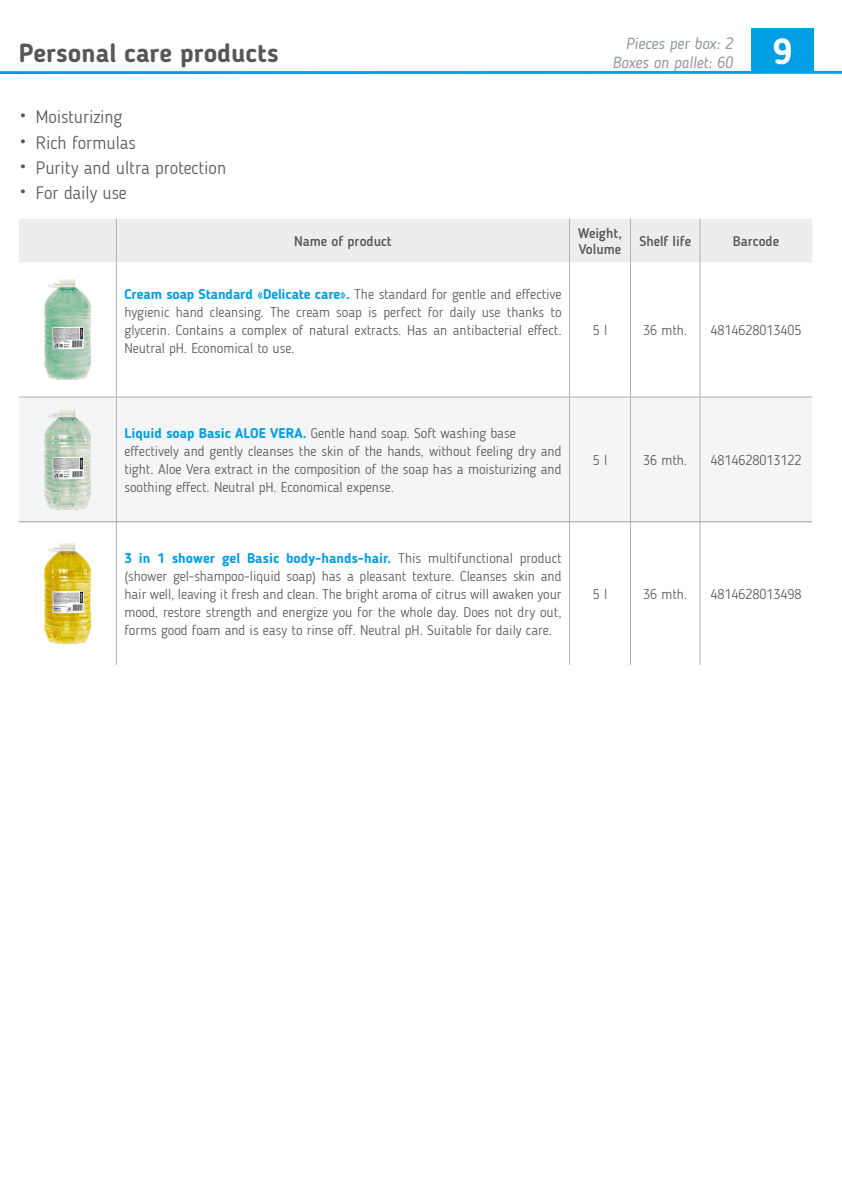
<style>
.page{position:relative;width:842px;height:1191px;background:#fff}
.page>*{position:absolute;margin:0;border:0;box-sizing:border-box;transform-origin:0 0}
.t1{font:700 36px "Blogger Sans";color:#fff}
.t2{font:700 26px "Blogger Sans";color:#575756}
.t3{font:300 18px "Blogger Sans";color:#585756}
.t4{font:italic 16px/19.2px "Blogger Sans";color:#91989c;text-align:right}
.t5{font:300 14px/18px "Blogger Sans";color:#585756;text-align:justify}
.t6{font:300 14px "Blogger Sans";color:#575756}
.t7{font:500 14px/16.8px "Blogger Sans";color:#575756}
.s1{font-size:28px}
.s2{font-weight:700;color:#009fe3}
</style>
<div class="page">
<hr style="left:0;top:71px;width:842px;height:3px;background:#009fe3">
<div style="left:751px;top:28px;width:63px;height:44px;background:#009fe3"></div>
<div style="left:19px;top:219px;width:793px;height:43px;background:#ededed"></div>
<div style="left:19px;top:398px;width:793px;height:123px;background:#f4f5f6"></div>
<hr style="left:116px;top:262px;width:1px;height:135px;background:#b3b2b2">
<hr style="left:569px;top:262px;width:1px;height:135px;background:#b3b2b2">
<hr style="left:630px;top:262px;width:1px;height:135px;background:#b3b2b2">
<hr style="left:700px;top:262px;width:1px;height:135px;background:#b3b2b2">
<hr style="left:19px;top:397px;width:97px;height:1px;background:#b3b2b2">
<hr style="left:116px;top:397px;width:453px;height:1px;background:#b3b2b2">
<hr style="left:116px;top:397px;width:1px;height:124px;background:#b3b2b2">
<hr style="left:569px;top:397px;width:61px;height:1px;background:#b3b2b2">
<hr style="left:569px;top:397px;width:1px;height:124px;background:#b3b2b2">
<hr style="left:630px;top:397px;width:70px;height:1px;background:#b3b2b2">
<hr style="left:630px;top:397px;width:1px;height:124px;background:#b3b2b2">
<hr style="left:700px;top:397px;width:112px;height:1px;background:#b3b2b2">
<hr style="left:700px;top:397px;width:1px;height:124px;background:#b3b2b2">
<hr style="left:116px;top:522px;width:1px;height:143px;background:#b3b2b2">
<hr style="left:569px;top:522px;width:1px;height:143px;background:#b3b2b2">
<hr style="left:630px;top:522px;width:1px;height:143px;background:#b3b2b2">
<hr style="left:700px;top:522px;width:1px;height:143px;background:#b3b2b2">
<hr style="left:19px;top:521px;width:97px;height:1px;background:#9d9d9c">
<hr style="left:116px;top:521px;width:453px;height:1px;background:#9d9d9c">
<hr style="left:569px;top:521px;width:61px;height:1px;background:#9d9d9c">
<hr style="left:630px;top:521px;width:70px;height:1px;background:#9d9d9c">
<hr style="left:700px;top:521px;width:112px;height:1px;background:#9d9d9c">
<hr style="left:116px;top:219px;width:1px;height:43px;background:#b3b2b2">
<hr style="left:569px;top:219px;width:1px;height:43px;background:#b3b2b2">
<hr style="left:630px;top:219px;width:1px;height:43px;background:#b3b2b2">
<hr style="left:700px;top:219px;width:1px;height:43px;background:#b3b2b2">
<img style="left:45px;top:280px;width:45px;height:99px">
<img style="left:45px;top:409px;width:45px;height:100px">
<img style="left:45px;top:543px;width:45px;height:100px">
<h2 class="t2" style="left:19px;top:38px;width:262px">Personal care products</h2>
<p class="t3" style="left:19px;top:106px;width:105px"><span class="s1">•</span> Moisturizing</p>
<p class="t3" style="left:19px;top:132px;width:118px"><span class="s1">•</span> Rich formulas</p>
<p class="t3" style="left:19px;top:182px;width:109px"><span class="s1">•</span> For daily use</p>
<p class="t3" style="left:19px;top:157px;width:209px"><span class="s1">•</span> Purity and ultra protection</p>
<p class="t4" style="left:612px;top:33px;width:122px">Pieces per box: 2<br>Boxes on pallet: 60</p>
<h1 class="t1" style="left:773px;top:30px;width:21px">9</h1>
<p class="t7" style="left:294px;top:233px;width:99px">Name of product</p>
<p class="t7" style="left:578px;top:224px;width:45px">Weight,<br>Volume</p>
<p class="t7" style="left:639px;top:233px;width:53px">Shelf life</p>
<p class="t7" style="left:733px;top:233px;width:48px">Barcode</p>
<p class="t5" style="left:124px;top:285px;width:439px"><span class="s2">Cream soap Standard «Delicate care».</span> The standard for gentle and effective hygienic hand cleansing. The cream soap is perfect for daily use thanks to glycerin. Contains a complex of natural extracts. Has an antibacterial effect.<br>Neutral pH. Economical to use.</p>
<p class="t6" style="left:593px;top:322px;width:16px">5 l</p>
<p class="t6" style="left:643px;top:322px;width:45px">36 mth.</p>
<p class="t6" style="left:711px;top:322px;width:92px">4814628013405</p>
<p class="t5" style="left:124px;top:424px;width:439px;text-align:left"><span class="s2">Liquid soap Basic ALOE VERA.</span> Gentle hand soap. Soft washing base effectively and gently cleanses the skin of the hands, without feeling dry and tight. Aloe Vera extract in the composition of the soap has a moisturizing and soothing effect. Neutral pH. Economical expense.</p>
<p class="t5" style="left:124px;top:549px;width:439px"><span class="s2">3 in 1 shower gel Basic body-hands-hair.</span> This multifunctional product (shower gel-shampoo-liquid soap) has a pleasant texture. Cleanses skin and hair well, leaving it fresh and clean. The bright aroma of citrus will awaken your mood, restore strength and energize you for the whole day. Does not dry out, forms good foam and is easy to rinse off. Neutral pH. Suitable for daily care.</p>
<p class="t6" style="left:593px;top:451px;width:16px">5 l</p>
<p class="t6" style="left:643px;top:451px;width:45px">36 mth.</p>
<p class="t6" style="left:711px;top:451px;width:92px">4814628013122</p>
<p class="t6" style="left:593px;top:585px;width:16px">5 l</p>
<p class="t6" style="left:643px;top:585px;width:45px">36 mth.</p>
<p class="t6" style="left:711px;top:585px;width:92px">4814628013498</p>
</div>
